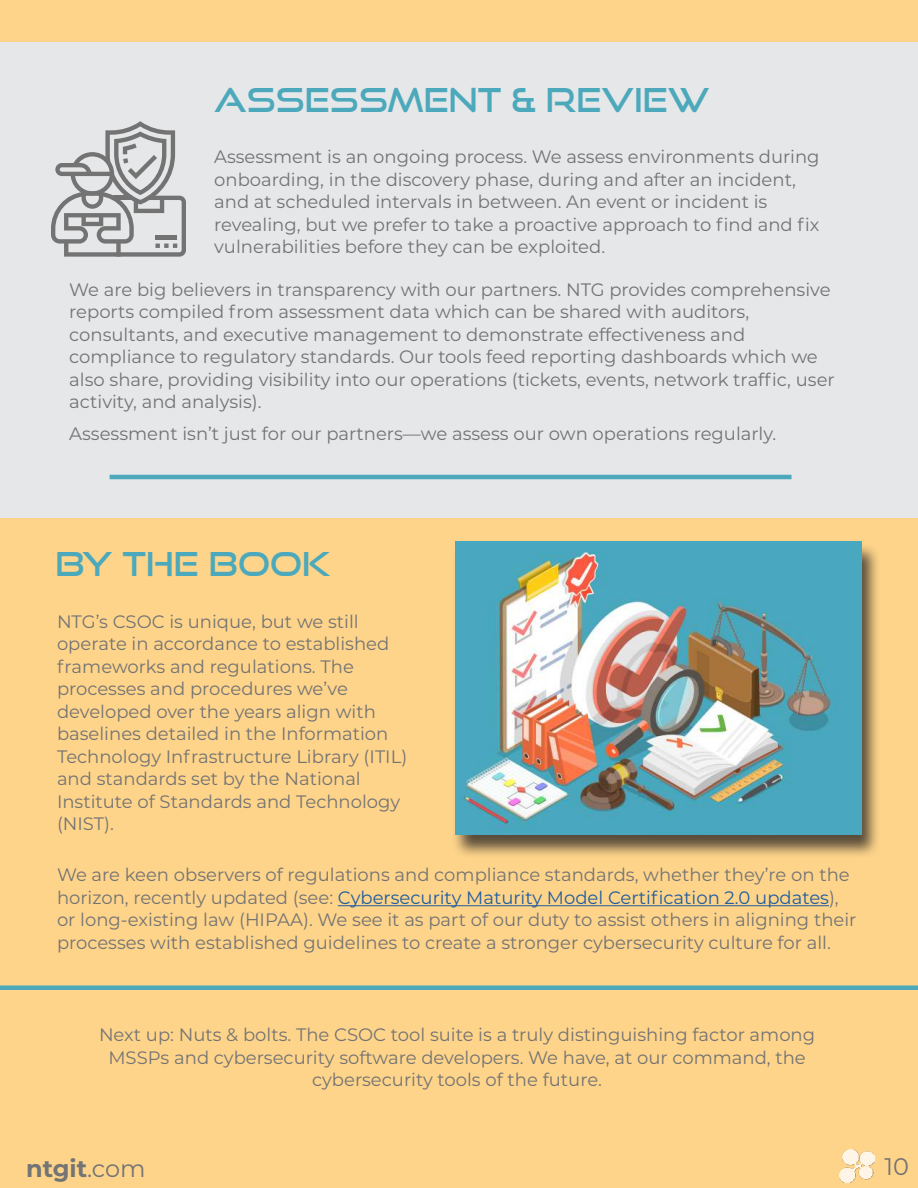
<style>
.page{position:relative;width:918px;height:1188px;background:#fff}
.page>*{position:absolute;margin:0;border:0;box-sizing:border-box;transform-origin:0 0}
.t1{font:33px "Good Times Rg";color:#4ca9bc}
.t2{font:700 24px "Montserrat";color:#737474}
.t3{font:24px "Montserrat";color:#737374}
.t4{font:18px/22.5px "Montserrat";color:#737374}
.s1{color:#1f5d9e}
.s2{font-weight:400}
</style>
<div class="page">
<div style="left:0;top:1146px;width:918px;height:42px;background:#fed48a"></div>
<img style="left:840px;top:1150px;width:35px;height:33px">
<div style="left:0;top:0;width:918px;height:42px;background:#fed48a"></div>
<div style="left:0;top:42px;width:918px;height:1104px;background:#e6e7e8"></div>
<svg style="left:51px;top:121px;width:135px;height:136px"></svg>
<hr style="left:156px;top:235px;width:21px;height:4px;background:#737373">
<hr style="left:110px;top:475px;width:682px;height:4px;background:#4ca9bc">
<div style="left:0;top:518px;width:918px;height:628px;background:#fed48a"></div>
<div style="left:451px;top:543px;width:430px;height:316px;background:#221f1f;opacity:.75"></div>
<img style="left:456px;top:542px;width:406px;height:292px">
<hr style="left:338px;top:905px;width:491px;height:1px;background:#1f5d9e">
<div style="left:0;top:985px;width:918px;height:5px;background:#4ca9bc"></div>
<h1 class="t1" style="left:214px;top:84px;width:497px">ASSESSMENT &amp; REVIEW</h1>
<p class="t4" style="left:214px;top:146px;width:607px">Assessment is an ongoing process. We assess environments during onboarding, in the discovery phase, during and after an incident, and at scheduled intervals in between. An event or incident is revealing, but we prefer to take a proactive approach to find and fix vulnerabilities before they can be exploited.</p>
<p class="t4" style="left:69px;top:278px;width:767px">We are big believers in transparency with our partners. NTG provides comprehensive reports compiled from assessment data which can be shared with auditors, consultants, and executive management to demonstrate effectiveness and compliance to regulatory standards. Our tools feed reporting dashboards which we also share, providing visibility into our operations (tickets, events, network traffic, user activity, and analysis).</p>
<p class="t4" style="left:69px;top:422px;width:709px">Assessment isn’t just for our partners—we assess our own operations regularly.</p>
<h1 class="t1" style="left:56px;top:548px;width:277px">BY THE BOOK</h1>
<p class="t4" style="left:57px;top:611px;width:352px">NTG’s CSOC is unique, but we still operate in accordance to established frameworks and regulations. The processes and procedures we’ve developed over the years align with baselines detailed in the Information Technology Infrastructure Library (ITIL) and standards set by the National Institute of Standards and Technology (NIST).</p>
<p class="t4" style="left:57px;top:864px;width:801px">We are keen observers of regulations and compliance standards, whether they’re on the horizon, recently updated (see: <span class="s1">Cybersecurity Maturity Model Certification 2.0 updates</span>), or long-existing law (HIPAA). We see it as part of our duty to assist others in aligning their processes with established guidelines to create a stronger cybersecurity culture for all.</p>
<p class="t4" style="left:99px;top:1024px;width:718px;text-align:center">Next up: Nuts &amp; bolts. The CSOC tool suite is a truly distinguishing factor among<br>MSSPs and cybersecurity software developers. We have, at our command, the cybersecurity tools of the future.</p>
<h2 class="t2" style="left:26px;top:1158px;width:121px">ntgit<span class="s2">.com</span></h2>
<h2 class="t3" style="left:884px;top:1154px;width:26px">10</h2>
</div>
